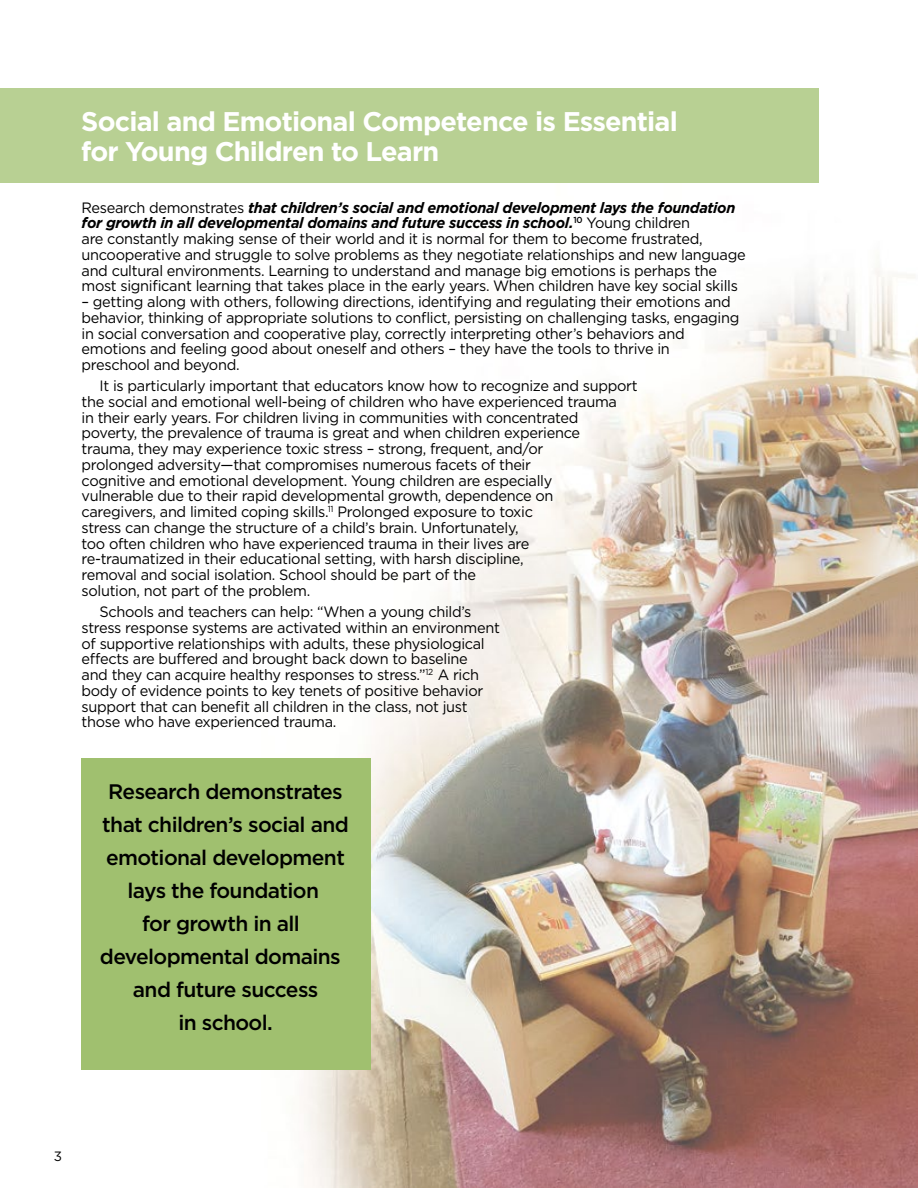
<style>
.page{position:relative;width:918px;height:1188px;background:#fff}
.page>*{position:absolute;margin:0;border:0;box-sizing:border-box;transform-origin:0 0}
.t1{font:700 27px/30px "Gotham";letter-spacing:-.03em;color:#fff}
.t2{font:500 21px/33px "Gotham";letter-spacing:-.03em;color:#000;text-align:center}
.t3{font:15px/15.8px "Gotham";letter-spacing:-.02em;color:#000}
.t4{font:13.5px "Gotham";color:#000}
.s1{font-weight:700;font-style:italic}
</style>
<div class="page">
<img style="left:81px;top:88px;width:837px;height:1100px">
<hr style="left:917px;top:88px;width:1px;height:95px;background:#b8d093">
<div style="left:0;top:88px;width:818px;height:95px;background:#b8d093"></div>
<div style="left:81px;top:758px;width:290px;height:311px;background:#a0c06f"></div>
<h1 class="t1" style="left:81px;top:106px;width:598px">Social and Emotional Competence is Essential for Young Children to Learn</h1>
<p class="t3" style="left:82px;top:199px;width:666px">Research demonstrates <span class="s1">that children’s social and emotional development lays the foundation for growth in all developmental domains and future success in school.</span><sup>10</sup> Young children<br>are constantly making sense of their world and it is normal for them to become frustrated, uncooperative and struggle to solve problems as they negotiate relationships and new language and cultural environments. Learning to understand and manage big emotions is perhaps the most significant learning that takes place in the early years. When children have key social skills</p>
<p class="t3" style="left:82px;top:294px;width:659px">– getting along with others, following directions, identifying and regulating their emotions and behavior, thinking of appropriate solutions to conflict, persisting on challenging tasks, engaging in social conversation and cooperative play, correctly interpreting other’s behaviors and emotions and feeling good about oneself and others – they have the tools to thrive in preschool and beyond.</p>
<p class="t3" style="left:82px;top:378px;width:558px;text-indent:18px">It is particularly important that educators know how to recognize and support the social and emotional well-being of children who have experienced trauma<br>in their early years. For children living in communities with concentrated poverty, the prevalence of trauma is great and when children experience<br>trauma, they may experience toxic stress – strong, frequent, and/or<br>prolonged adversity—that compromises numerous facets of their<br>cognitive and emotional development. Young children are especially<br>vulnerable due to their rapid developmental growth, dependence on<br>caregivers, and limited coping skills.<sup>11</sup> Prolonged exposure to toxic<br>stress can change the structure of a child’s brain. Unfortunately,<br>too often children who have experienced trauma in their lives are<br>re-traumatized in their educational setting, with harsh discipline,<br>removal and social isolation. School should be part of the<br>solution, not part of the problem.</p>
<p class="t3" style="left:82px;top:604px;width:420px;text-indent:18px">Schools and teachers can help: “When a young child’s stress response systems are activated within an environment of supportive relationships with adults, these physiological effects are buffered and brought back down to baseline<br>and they can acquire healthy responses to stress.”<sup>12</sup> A rich body of evidence points to key tenets of positive behavior support that can benefit all children in the class, not just those who have experienced trauma.</p>
<h2 class="t2" style="left:100px;top:775px;width:250px">Research demonstrates that children’s social and emotional development lays the foundation<br>for growth in all developmental domains and future success<br>in school.</h2>
<p class="t4" style="left:54px;top:1147px;width:10px">3</p>
</div>
